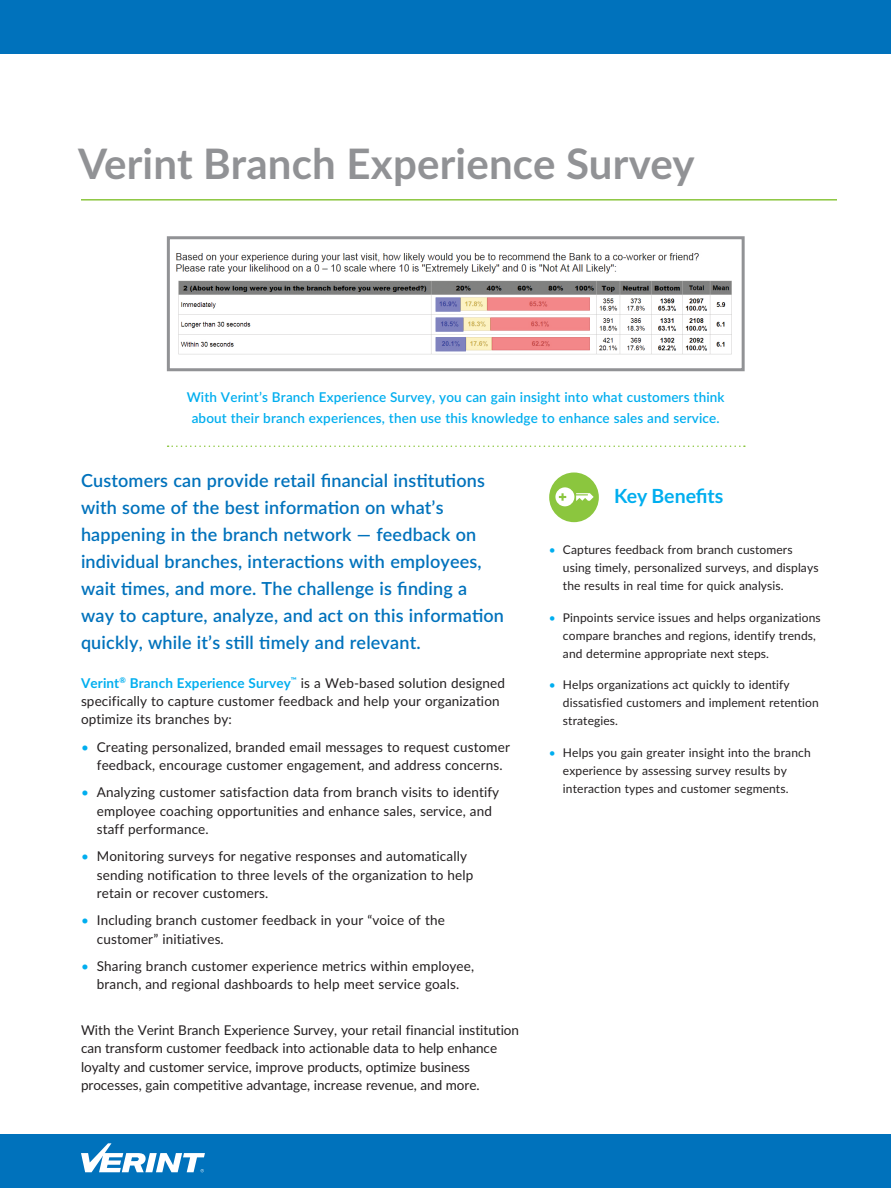
<style>
.page{position:relative;width:891px;height:1188px;background:#fff}
.page>*{position:absolute;margin:0;border:0;box-sizing:border-box;transform-origin:0 0}
.t1{font:700 42px "Lato";letter-spacing:.005em;color:#919295}
.t2{font:700 19.5px "Lato";letter-spacing:-.005em;color:#00aeef}
.t3{font:600 18px/27px "Lato";letter-spacing:.01em;color:#0072bc}
.t4{font:13.5px/18.3px "Lato";letter-spacing:.01em;color:#231f20}
.t5{font:600 13.5px/21px "Lato";letter-spacing:.01em;color:#00aeef;text-align:center}
.t6{font:12px/18px "Lato";letter-spacing:.01em;color:#231f20}
.s1{font-weight:700;color:#00aeef}
.s2{color:#00aeef}
</style>
<div class="page">
<div style="left:0;top:0;width:891px;height:54px;background:#0072bc"></div>
<svg style="left:168px;top:446px;width:577px;height:1px"></svg>
<div style="left:0;top:1134px;width:891px;height:54px;background:#0072bc"></div>
<svg style="left:81px;top:1143px;width:124px;height:29px"></svg>
<div style="left:549px;top:472px;width:50px;height:50px;background:#8bc63e;border-radius:50%"></div>
<svg style="left:555px;top:487px;width:39px;height:19px"></svg>
<hr style="left:81px;top:199px;width:756px;height:2px;background:#8bc63e">
<img style="left:176px;top:253px;width:556px;height:102px">
<div style="left:167px;top:236px;width:578px;height:135px;border:3px solid #919295"></div>
<h1 class="t1" style="left:78px;top:132px;width:618px">Verint Branch Experience Survey</h1>
<p class="t5" style="left:187px;top:386px;width:539px">With Verint’s Branch Experience Survey, you can gain insight into what customers think about their branch experiences, then use this knowledge to enhance sales and service.</p>
<p class="t3" style="left:81px;top:466px;width:425px">Customers can provide retail financial institutions with some of the best information on what’s happening in the branch network — feedback on individual branches, interactions with employees, wait times, and more. The challenge is finding a way to capture, analyze, and act on this information quickly, while it’s still timely and relevant.</p>
<p class="t4" style="left:81px;top:673px;width:426px"><span class="s1">Verint</span><sup>®</sup> <span class="s1">Branch Experience Survey</span><sup>™</sup> is a Web-based solution designed specifically to capture customer feedback and help your organization optimize its branches by:</p>
<p class="t4" style="left:97px;top:737px;width:415px;text-indent:-16px"><span class="s2">•</span> Creating personalized, branded email messages to request customer feedback, encourage customer engagement, and address concerns.</p>
<p class="t4" style="left:97px;top:783px;width:404px;text-indent:-16px"><span class="s2">•</span> Analyzing customer satisfaction data from branch visits to identify employee coaching opportunities and enhance sales, service, and staff performance.</p>
<p class="t4" style="left:97px;top:847px;width:378px;text-indent:-16px"><span class="s2">•</span> Monitoring surveys for negative responses and automatically sending notification to three levels of the organization to help retain or recover customers.</p>
<p class="t4" style="left:97px;top:911px;width:349px;text-indent:-16px"><span class="s2">•</span> Including branch customer feedback in your “voice of the customer” initiatives.</p>
<p class="t4" style="left:81px;top:956px;width:395px;text-align:center"><span class="s2">•</span> Sharing branch customer experience metrics within employee, branch, and regional dashboards to help meet service goals.</p>
<p class="t4" style="left:81px;top:1020px;width:440px">With the Verint Branch Experience Survey, your retail financial institution can transform customer feedback into actionable data to help enhance loyalty and customer service, improve products, optimize business processes, gain competitive advantage, increase revenue, and more.</p>
<h2 class="t2" style="left:614px;top:482px;width:111px">Key Benefits</h2>
<p class="t6" style="left:563px;top:540px;width:257px;text-indent:-14px"><span class="s2">•</span> Captures feedback from branch customers using timely, personalized surveys, and displays the results in real time for quick analysis.</p>
<p class="t6" style="left:563px;top:608px;width:259px;text-indent:-14px"><span class="s2">•</span> Pinpoints service issues and helps organizations compare branches and regions, identify trends, and determine appropriate next steps.</p>
<p class="t6" style="left:563px;top:675px;width:257px;text-indent:-14px"><span class="s2">•</span> Helps organizations act quickly to identify dissatisfied customers and implement retention strategies.</p>
<p class="t6" style="left:563px;top:743px;width:249px;text-indent:-14px"><span class="s2">•</span> Helps you gain greater insight into the branch experience by assessing survey results by interaction types and customer segments.</p>
</div>
